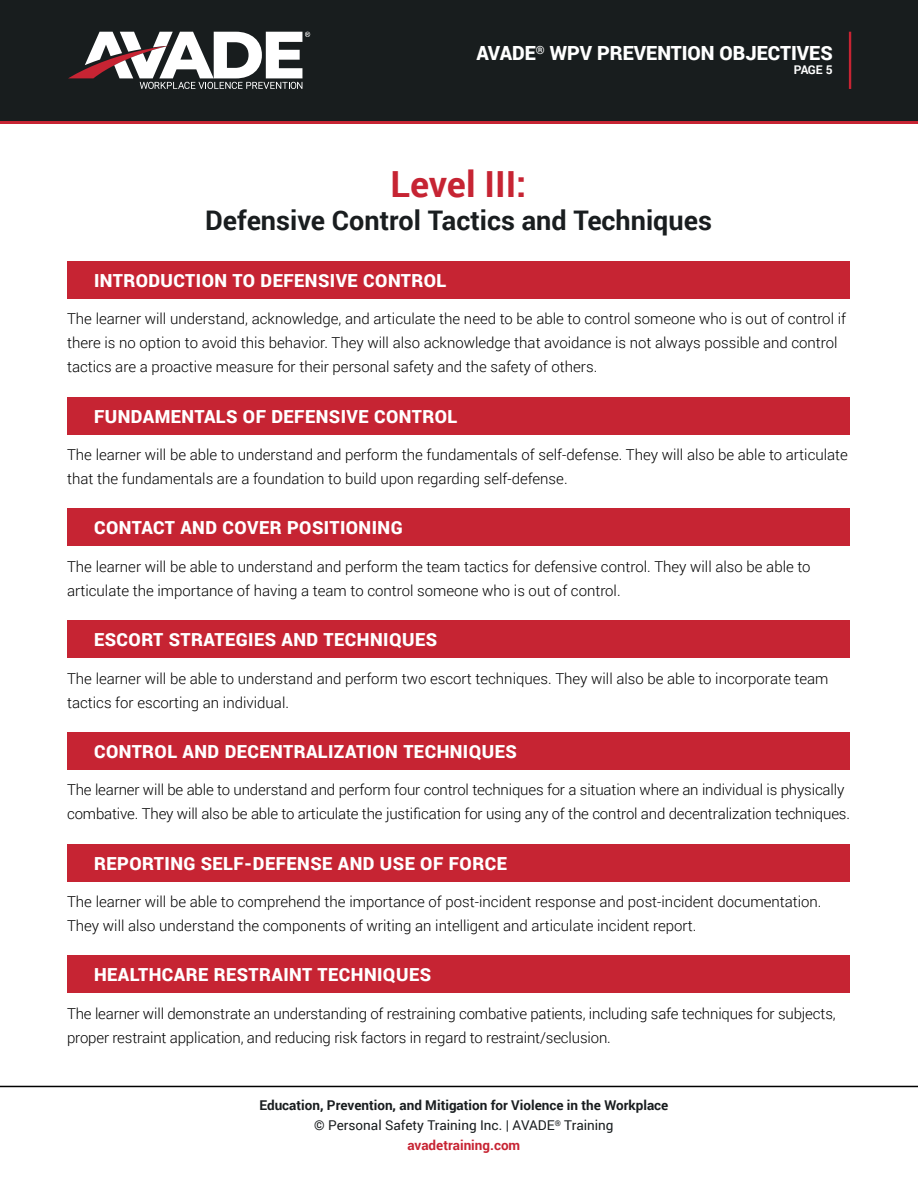
<style>
.page{position:relative;width:918px;height:1188px;background:#fff}
.page>*{position:absolute;margin:0;border:0;box-sizing:border-box;transform-origin:0 0}
.t1{font:700 36px "Roboto";color:#c62433}
.t2{font:700 27px "Roboto";color:#191d1f}
.t3{font:900 19.5px "Roboto";color:#fff}
.t4{font:900 18px "Roboto";letter-spacing:.025em;color:#fff}
.t5{font:300 15px/24px "Roboto";color:#000}
.t6{font:700 13.5px/19.6px "Roboto";color:#191d1f;text-align:center}
.t7{font:700 12px "Roboto";color:#fff}
.s1{font-weight:400}
.s2{color:#c72433}
</style>
<div class="page">
<div style="left:0;top:10px;width:918px;height:114px;background:#c72433"></div>
<div style="left:0;top:0;width:918px;height:121px;background:#181d1e"></div>
<svg style="left:68px;top:32px;width:242px;height:57px"></svg>
<hr style="left:849px;top:32px;width:2px;height:57px;background:#c72433">
<hr style="left:0;top:1086px;width:918px;height:1px;background:#000">
<div style="left:67px;top:261px;width:783px;height:37px;background:#c62433"></div>
<div style="left:67px;top:397px;width:783px;height:37px;background:#c62433"></div>
<div style="left:67px;top:509px;width:783px;height:37px;background:#c62433"></div>
<div style="left:67px;top:620px;width:783px;height:38px;background:#c62433"></div>
<div style="left:67px;top:732px;width:783px;height:37px;background:#c62433"></div>
<div style="left:67px;top:844px;width:783px;height:37px;background:#c62433"></div>
<div style="left:67px;top:956px;width:783px;height:37px;background:#c62433"></div>
<h3 class="t3" style="left:476px;top:39px;width:358px">AVADE<sup>®</sup> WPV PREVENTION OBJECTIVES</h3>
<p class="t7" style="left:794px;top:62px;width:40px">PAGE 5</p>
<h1 class="t1" style="left:391px;top:159px;width:137px">Level III:</h1>
<h2 class="t2" style="left:205px;top:201px;width:508px">Defensive Control Tactics and Techniques</h2>
<p class="t4" style="left:94px;top:268px;width:354px">INTRODUCTION TO DEFENSIVE CONTROL</p>
<p class="t5" style="left:67px;top:307px;width:781px">The learner will understand, acknowledge, and articulate the need to be able to control someone who is out of control if there is no option to avoid this behavior. They will also acknowledge that avoidance is not always possible and control tactics are a proactive measure for their personal safety and the safety of others.</p>
<p class="t4" style="left:94px;top:403px;width:365px">FUNDAMENTALS OF DEFENSIVE CONTROL</p>
<p class="t5" style="left:67px;top:442px;width:782px">The learner will be able to understand and perform the fundamentals of self-defense. They will also be able to articulate that the fundamentals are a foundation to build upon regarding self-defense.</p>
<p class="t4" style="left:94px;top:515px;width:310px">CONTACT AND COVER POSITIONING</p>
<p class="t5" style="left:67px;top:554px;width:745px">The learner will be able to understand and perform the team tactics for defensive control. They will also be able to articulate the importance of having a team to control someone who is out of control.</p>
<p class="t4" style="left:94px;top:627px;width:345px">ESCORT STRATEGIES AND TECHNIQUES</p>
<p class="t5" style="left:67px;top:666px;width:763px">The learner will be able to understand and perform two escort techniques. They will also be able to incorporate team tactics for escorting an individual.</p>
<p class="t4" style="left:94px;top:739px;width:424px">CONTROL AND DECENTRALIZATION TECHNIQUES</p>
<p class="t5" style="left:67px;top:778px;width:784px">The learner will be able to understand and perform four control techniques for a situation where an individual is physically combative. They will also be able to articulate the justification for using any of the control and decentralization techniques.</p>
<p class="t4" style="left:94px;top:850px;width:414px">REPORTING SELF-DEFENSE AND USE OF FORCE</p>
<p class="t5" style="left:67px;top:889px;width:756px">The learner will be able to comprehend the importance of post-incident response and post-incident documentation.<br>They will also understand the components of writing an intelligent and articulate incident report.</p>
<p class="t4" style="left:94px;top:962px;width:339px">HEALTHCARE RESTRAINT TECHNIQUES</p>
<p class="t5" style="left:67px;top:1001px;width:770px">The learner will demonstrate an understanding of restraining combative patients, including safe techniques for subjects, proper restraint application, and reducing risk factors in regard to restraint/seclusion.</p>
<p class="t6" style="left:259px;top:1095px;width:410px">Education, Prevention, and Mitigation for Violence in the Workplace <span class="s1">© Personal Safety Training Inc. | AVADE</span><sup>®</sup> <span class="s1">Training </span><span class="s2">avadetraining.com</span></p>
</div>
